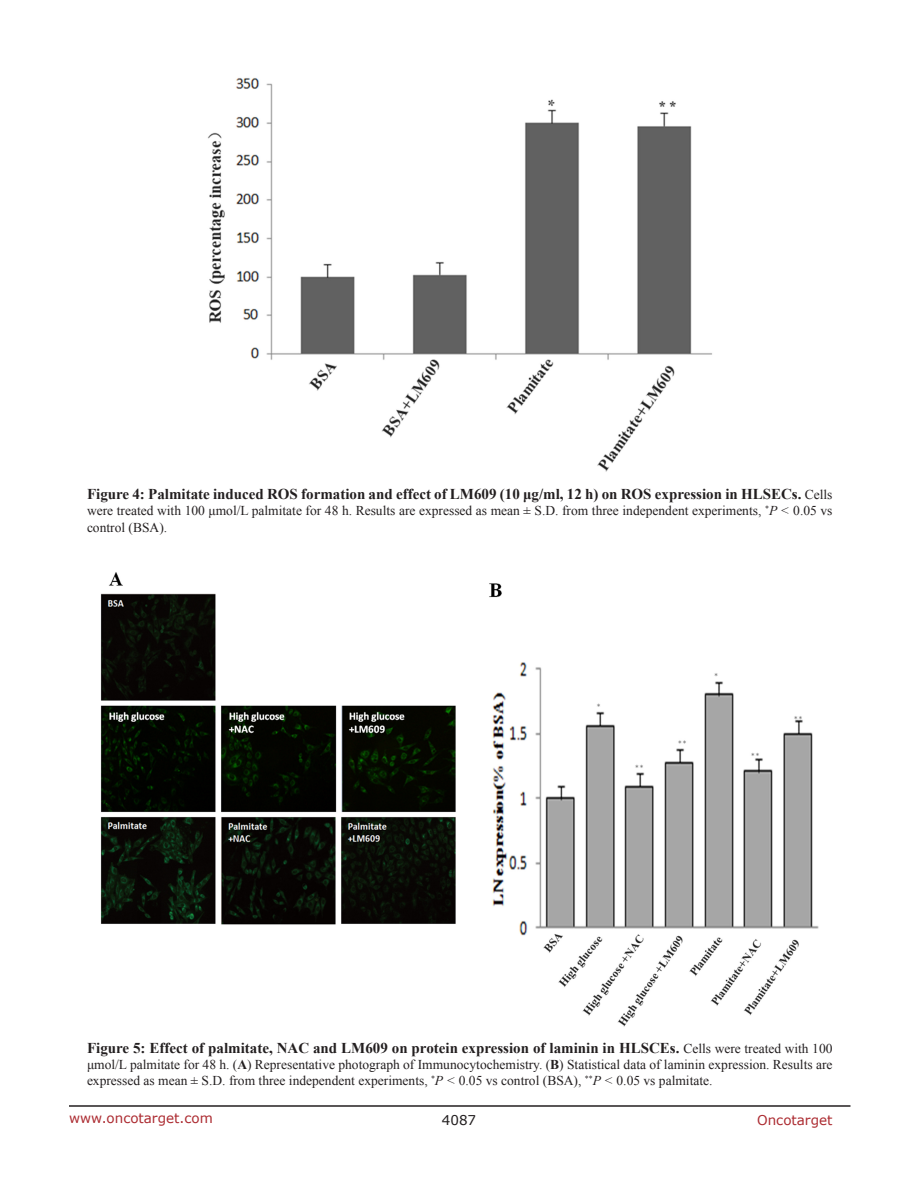
<style>
.page{position:relative;width:918px;height:1188px;background:#fff}
.page>*{position:absolute;margin:0;border:0;box-sizing:border-box;transform-origin:0 0}
.FigureText{font:700 15px "Times New Roman";color:#231f20}
.FigureText-2{font:13.5px/16.2px "Times New Roman";color:#231f20}
.t1{font:13.5px "Verdana";color:#ac2b31}
.t2{font:13.5px "Verdana";color:#231f20}
.s1{font-weight:400;font-size:13.5px}
.s2{font-style:italic}
.s3{font-weight:700}
</style>
<div class="page">
<hr style="left:69px;top:1105px;width:781px;height:2px;background:#231f20">
<img style="left:208px;top:78px;width:504px;height:394px">
<img style="left:100px;top:572px;width:719px;height:455px">
<p class="FigureText" style="left:87px;top:484px;width:747px">Figure 4: Palmitate induced ROS formation and effect of LM609 (10 μg/ml, 12 h) on ROS expression in HLSECs. <span class="s1">Cells</span></p>
<p class="FigureText-2" style="left:87px;top:503px;width:747px">were treated with 100 μmol/L palmitate for 48 h. Results are expressed as mean ± S.D. from three independent experiments, <sup>*</sup><span class="s2">P &lt;</span> 0.05 vs control (BSA).</p>
<p class="FigureText" style="left:87px;top:1037px;width:747px">Figure 5: Effect of palmitate, NAC and LM609 on protein expression of laminin in HLSCEs. <span class="s1">Cells were treated with 100</span></p>
<p class="FigureText-2" style="left:87px;top:1056px;width:747px">μmol/L palmitate for 48 h. (<span class="s3">A</span>) Representative photograph of Immunocytochemistry. (<span class="s3">B</span>) Statistical data of laminin expression. Results are expressed as mean ± S.D. from three independent experiments, <sup>*</sup><span class="s2">P &lt;</span> 0.05 vs control (BSA), <sup>**</sup><span class="s2">P &lt;</span> 0.05 vs palmitate.</p>
<p class="t1" style="left:69px;top:1109px;width:145px">www.oncotarget.com</p>
<p class="t2" style="left:442px;top:1111px;width:36px">4087</p>
<p class="t1" style="left:757px;top:1111px;width:77px">Oncotarget</p>
</div>
